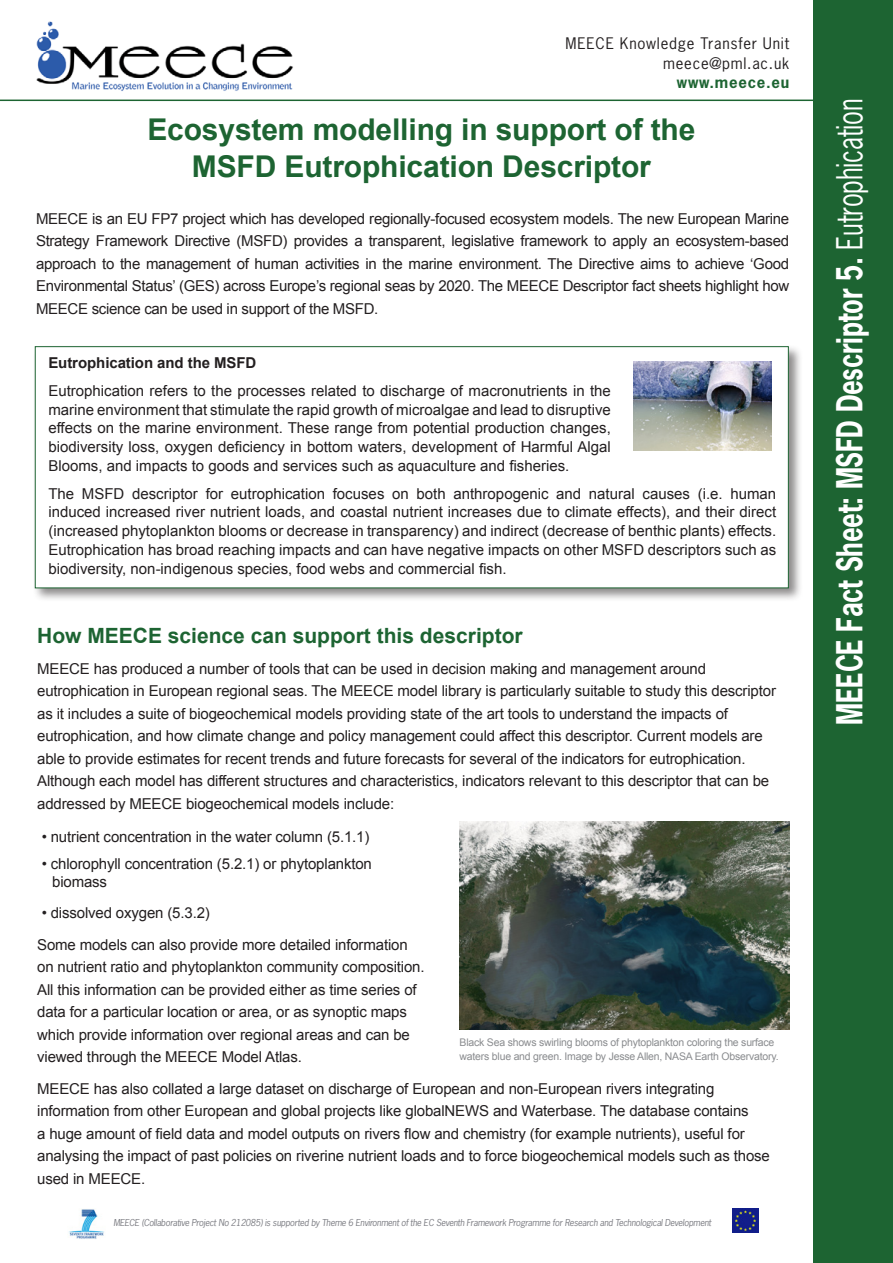
<style>
.page{position:relative;width:893px;height:1263px;background:#fff}
.page>*{position:absolute;margin:0;border:0;box-sizing:border-box;transform-origin:0 0}
.Action{font:700 33.75px "News Gothic Std";letter-spacing:-.01em;color:#fff;scale:.77 1}
.t1{font:700 30px/37.5px "Arial";letter-spacing:-.005em;color:#1d6432;text-align:center}
.sub_heading{font:700 21px "Arial";color:#1d6432}
.maintext{font:15px/22.5px "Arial";letter-spacing:-.01em;color:#231f20}
.background{font:15px/18.8px "Arial";color:#231f20;text-align:justify}
.t2{font:15px "News Gothic Std";letter-spacing:.05em;color:#231f20}
.background-2{font:700 15px "Arial";letter-spacing:-.005em;color:#231f20}
.t3{font:700 15px "News Gothic Std";letter-spacing:.05em;color:#1d6432}
.Legend{font:10.5px/13.5px "Arial";letter-spacing:-.02em;color:#8a8c8f}
.Action-2{font:italic 9px "News Gothic Std";letter-spacing:-.03em;color:#7c7d83}
.s1{font-weight:400}
</style>
<div class="page">
<hr style="left:0;top:100px;width:835px;height:1px;background:#1d6432">
<img style="left:36px;top:21px;width:257px;height:70px">
<div style="left:813px;top:0;width:80px;height:1263px;background:#1d6432"></div>
<div style="left:32px;top:344px;width:771px;height:259px;background:#231f20;opacity:.52"></div>
<div style="left:35px;top:346px;width:754px;height:242px;background:#fff;border:1px solid #1d6432"></div>
<img style="left:733px;top:1209px;width:25px;height:24px">
<img style="left:69px;top:1209px;width:35px;height:30px">
<img style="left:633px;top:362px;width:139px;height:88px">
<img style="left:460px;top:821px;width:330px;height:208px">
<p class="t2" style="left:566px;top:34px;width:225px">MEECE Knowledge Transfer Unit</p>
<p class="t2" style="left:663px;top:53px;width:128px">meece@pml.ac.uk</p>
<p class="t3" style="left:677px;top:73px;width:114px">www.meece.eu</p>
<p class="t1" style="left:147px;top:112px;width:550px">Ecosystem modelling in support of the<br>MSFD Eutrophication Descriptor</p>
<p class="maintext" style="left:36px;top:207px;width:755px;text-align:justify">MEECE is an EU FP7 project which has developed regionally-focused ecosystem models. The new European Marine Strategy Framework Directive (MSFD) provides a transparent, legislative framework to apply an ecosystem-based approach to the management of human activities in the marine environment. The Directive aims to achieve ‘Good Environmental Status’ (GES) across Europe’s regional seas by 2020. The MEECE Descriptor fact sheets highlight how MEECE science can be used in support of the MSFD.</p>
<p class="background-2" style="left:48px;top:353px;width:210px">Eutrophication and the MSFD</p>
<p class="background" style="left:48px;top:381px;width:564px">Eutrophication refers to the processes related to discharge of macronutrients in the marine environment that stimulate the rapid growth of microalgae and lead to disruptive effects on the marine environment. These range from potential production changes, biodiversity loss, oxygen deficiency in bottom waters, development of Harmful Algal Blooms, and impacts to goods and services such as aquaculture and fisheries.</p>
<p class="background" style="left:48px;top:484px;width:729px">The MSFD descriptor for eutrophication focuses on both anthropogenic and natural causes (i.e. human induced increased river nutrient loads, and coastal nutrient increases due to climate effects), and their direct (increased phytoplankton blooms or decrease in transparency) and indirect (decrease of benthic plants) effects.<br>Eutrophication has broad reaching impacts and can have negative impacts on other MSFD descriptors such as biodiversity, non-indigenous species, food webs and commercial fish.</p>
<p class="sub_heading" style="left:37px;top:621px;width:487px">How MEECE science can support this descriptor</p>
<p class="maintext" style="left:37px;top:657px;width:740px">MEECE has produced a number of tools that can be used in decision making and management around eutrophication in European regional seas. The MEECE model library is particularly suitable to study this descriptor as it includes a suite of biogeochemical models providing state of the art tools to understand the impacts of eutrophication, and how climate change and policy management could affect this descriptor. Current models are able to provide estimates for recent trends and future forecasts for several of the indicators for eutrophication.<br>Although each model has different structures and characteristics, indicators relevant to this descriptor that can be addressed by MEECE biogeochemical models include:</p>
<p class="maintext" style="left:42px;top:825px;width:329px">• nutrient concentration in the water column (5.1.1)</p>
<p class="maintext" style="left:52px;top:855px;width:321px;line-height:18px;text-indent:-10px">• chlorophyll concentration (5.2.1) or phytoplankton biomass</p>
<p class="maintext" style="left:42px;top:902px;width:170px">• dissolved oxygen (5.3.2)</p>
<p class="maintext" style="left:37px;top:933px;width:389px">Some models can also provide more detailed information on nutrient ratio and phytoplankton community composition.<br>All this information can be provided either as time series of data for a particular location or area, or as synoptic maps which provide information over regional areas and can be viewed through the MEECE Model Atlas.</p>
<p class="maintext" style="left:37px;top:1077px;width:734px">MEECE has also collated a large dataset on discharge of European and non-European rivers integrating information from other European and global projects like globalNEWS and Waterbase. The database contains<br>a huge amount of field data and model outputs on rivers flow and chemistry (for example nutrients), useful for analysing the impact of past policies on riverine nutrient loads and to force biogeochemical models such as those used in MEECE.</p>
<p class="Legend" style="left:460px;top:1036px;width:320px">Black Sea shows swirling blooms of phytoplankton coloring the surface waters blue and green. Image by Jesse Allen, NASA Earth Observatory.</p>
<p class="Action-2" style="left:113px;top:1217px;width:599px">MEECE (Collaborative Project No 212085) is supported by Theme 6 Environment of the EC Seventh Framework Programme for Research and Technological Development</p>
<p class="Action" style="left:827px;top:724px;width:814px;rotate:-90deg">MEECE Fact Sheet: MSFD Descriptor 5. <span class="s1">Eutrophication</span></p>
</div>
